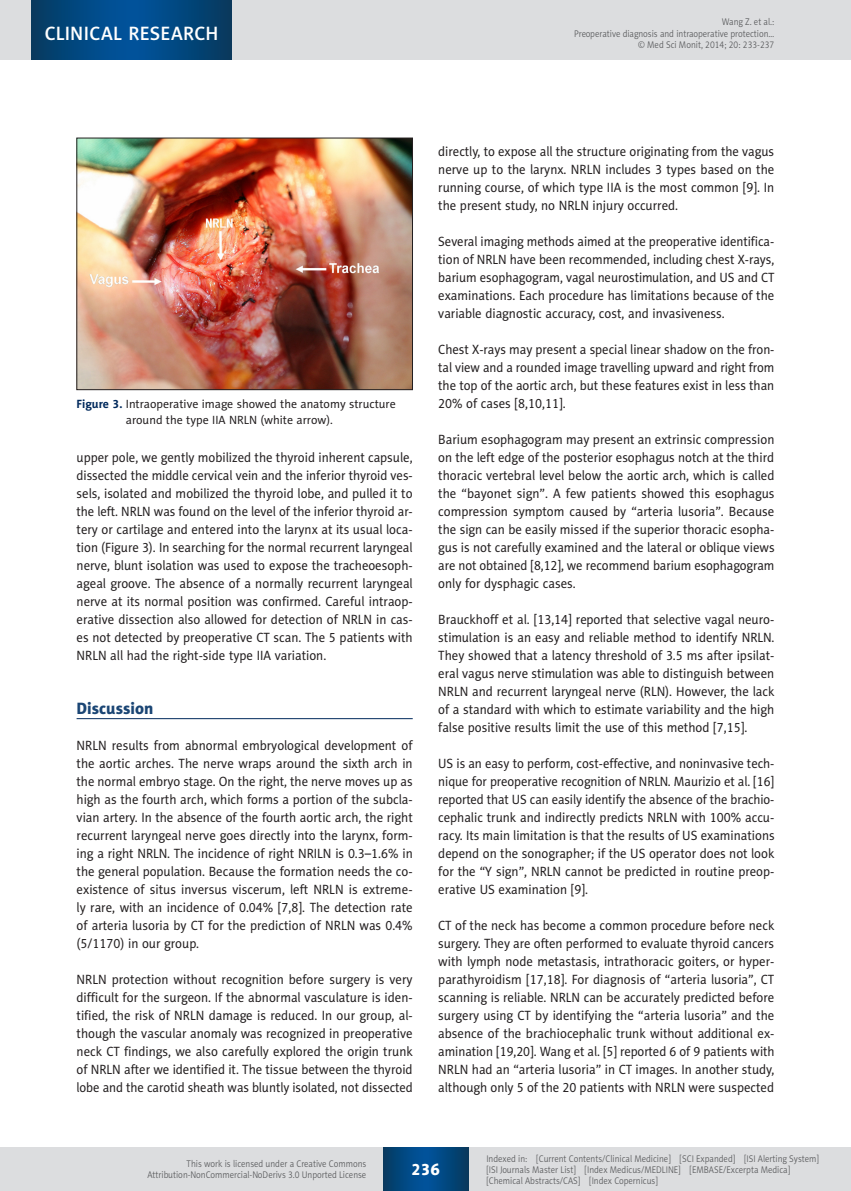
<style>
.page{position:relative;width:851px;height:1191px;background:#fff}
.page>*{position:absolute;margin:0;border:0;box-sizing:border-box;transform-origin:0 0}
.t1{font:19.5px "Naomi Sans EFN Medium";letter-spacing:.015em;color:#fff}
.MSM_Headline_1{font:16.5px "Naomi Sans EFN Heavy";color:#1a4574}
.t2{font:16.5px "Naomi Sans EFN Heavy";color:#fff}
.MSM_Body{font:13.5px/18px "Naomi Sans EFN";color:#231f20;text-align:justify;scale:.95 1}
.MSM_Body-2{font:13.5px/18px "Naomi Sans EFN";color:#231f20;text-align:justify;scale:.94 1}
.MSM_Rycina_tytul{font:12px/15.8px "Naomi Sans EFN";color:#231f20}
.t3{font:9.75px/11.2px "Naomi Sans EFN Light";color:#57585a;text-align:right;scale:.9 1}
.s1{font-weight:700;color:#00295c}
</style>
<div class="page">
<hr style="left:77px;top:718px;width:335px;height:1px;background:#00295c">
<img style="left:79px;top:140px;width:331px;height:248px">
<div style="left:77px;top:138px;width:335px;height:252px;border:1px solid #231f20"></div>
<div style="left:0;top:1148px;width:850px;height:43px;background:#dcdddf"></div>
<svg style="left:383px;top:1148px;width:85px;height:42px;background:#02477e"></svg>
<div style="left:0;top:0;width:850px;height:60px;background:#dcdddf"></div>
<hr style="left:850px;top:0;width:1px;height:60px;background:#dcdddf">
<svg style="left:32px;top:0;width:200px;height:60px;background:#02477e"></svg>
<h1 class="t1" style="left:45px;top:22px;width:175px">CLINICAL RESEARCH</h1>
<p class="t3" style="left:574px;top:16px;width:224px">Wang Z. et al.:<br>Preoperative diagnosis and intraoperative protection… © Med Sci Monit, 2014; 20: 233-237</p>
<p class="MSM_Rycina_tytul" style="left:126px;top:396px;width:271px;text-indent:-49px"><span class="s1">Figure 3.</span> Intraoperative image showed the anatomy structure around the type IIA NRLN (white arrow).</p>
<p class="MSM_Body" style="left:77px;top:448px;width:355px">upper pole, we gently mobilized the thyroid inherent capsule, dissected the middle cervical vein and the inferior thyroid ves&shy;sels, isolated and mobilized the thyroid lobe, and pulled it to the left. NRLN was found on the level of the inferior thyroid ar&shy;tery or cartilage and entered into the larynx at its usual loca&shy;tion (Figure 3). In searching for the normal recurrent laryngeal nerve, blunt isolation was used to expose the tracheoesoph&shy;ageal groove. The absence of a normally recurrent laryngeal nerve at its normal position was confirmed. Careful intraop&shy;erative dissection also allowed for detection of NRLN in cas&shy;es not detected by preoperative CT scan. The 5 patients with NRLN all had the right-side type IIA variation.</p>
<p class="MSM_Headline_1" style="left:77px;top:698px;width:78px">Discussion</p>
<p class="MSM_Body" style="left:77px;top:736px;width:355px">NRLN results from abnormal embryological development of the aortic arches. The nerve wraps around the sixth arch in the normal embryo stage. On the right, the nerve moves up as high as the fourth arch, which forms a portion of the subcla&shy;vian artery. In the absence of the fourth aortic arch, the right recurrent laryngeal nerve goes directly into the larynx, form&shy;ing a right NRLN. The incidence of right NRILN is 0.3–1.6% in the general population. Because the formation needs the co&shy;existence of situs inversus viscerum, left NRLN is extreme&shy;ly rare, with an incidence of 0.04% [7,8]. The detection rate of arteria lusoria by CT for the prediction of NRLN was 0.4% (5/1170) in our group.</p>
<p class="MSM_Body" style="left:77px;top:970px;width:355px">NRLN protection without recognition before surgery is very difficult for the surgeon. If the abnormal vasculature is iden&shy;tified, the risk of NRLN damage is reduced. In our group, al&shy;though the vascular anomaly was recognized in preoperative neck CT findings, we also carefully explored the origin trunk of NRLN after we identified it. The tissue between the thyroid lobe and the carotid sheath was bluntly isolated, not dissected</p>
<p class="MSM_Body" style="left:438px;top:142px;width:355px">directly, to expose all the structure originating from the vagus nerve up to the larynx. NRLN includes 3 types based on the running course, of which type IIA is the most common [9]. In the present study, no NRLN injury occurred.</p>
<p class="MSM_Body-2" style="left:438px;top:232px;width:359px">Several imaging methods aimed at the preoperative identifica&shy;tion of NRLN have been recommended, including chest X-rays, barium esophagogram, vagal neurostimulation, and US and CT examinations. Each procedure has limitations because of the variable diagnostic accuracy, cost, and invasiveness.</p>
<p class="MSM_Body-2" style="left:438px;top:340px;width:359px">Chest X-rays may present a special linear shadow on the fron&shy;tal view and a rounded image travelling upward and right from the top of the aortic arch, but these features exist in less than 20% of cases [8,10,11].</p>
<p class="MSM_Body" style="left:438px;top:430px;width:355px">Barium esophagogram may present an extrinsic compression on the left edge of the posterior esophagus notch at the third thoracic vertebral level below the aortic arch, which is called the “bayonet sign”. A few patients showed this esophagus compression symptom caused by “arteria lusoria”. Because the sign can be easily missed if the superior thoracic esopha&shy;gus is not carefully examined and the lateral or oblique views are not obtained [8,12], we recommend barium esophagogram only for dysphagic cases.</p>
<p class="MSM_Body" style="left:438px;top:610px;width:355px">Brauckhoff et al. [13,14] reported that selective vagal neuro&shy;stimulation is an easy and reliable method to identify NRLN.<br>They showed that a latency threshold of 3.5 ms after ipsilat&shy;eral vagus nerve stimulation was able to distinguish between NRLN and recurrent laryngeal nerve (RLN). However, the lack of a standard with which to estimate variability and the high false positive results limit the use of this method [7,15].</p>
<p class="MSM_Body-2" style="left:438px;top:754px;width:359px">US is an easy to perform, cost-effective, and noninvasive tech&shy;nique for preoperative recognition of NRLN. Maurizio et al. [16] reported that US can easily identify the absence of the brachio&shy;cephalic trunk and indirectly predicts NRLN with 100% accu&shy;racy. Its main limitation is that the results of US examinations depend on the sonographer; if the US operator does not look for the “Y sign”, NRLN cannot be predicted in routine preop&shy;erative US examination [9].</p>
<p class="MSM_Body" style="left:438px;top:916px;width:355px">CT of the neck has become a common procedure before neck surgery. They are often performed to evaluate thyroid cancers with lymph node metastasis, intrathoracic goiters, or hyper&shy;parathyroidism [17,18]. For diagnosis of “arteria lusoria”, CT scanning is reliable. NRLN can be accurately predicted before surgery using CT by identifying the “arteria lusoria” and the absence of the brachiocephalic trunk without additional ex&shy;amination [19,20]. Wang et al. [5] reported 6 of 9 patients with NRLN had an “arteria lusoria” in CT images. In another study, although only 5 of the 20 patients with NRLN were suspected</p>
<p class="t3" style="left:147px;top:1158px;width:245px">This work is licensed under a Creative Commons<br>Attribution-NonCommercial-NoDerivs 3.0 Unported License</p>
<p class="t2" style="left:411px;top:1159px;width:30px">236</p>
<p class="t3" style="left:486px;top:1152px;width:371px;text-align:left">Indexed in: [Current Contents/Clinical Medicine] [SCI Expanded] [ISI Alerting System] [ISI Journals Master List] [Index Medicus/MEDLINE] [EMBASE/Excerpta Medica] [Chemical Abstracts/CAS] [Index Copernicus]</p>
</div>
